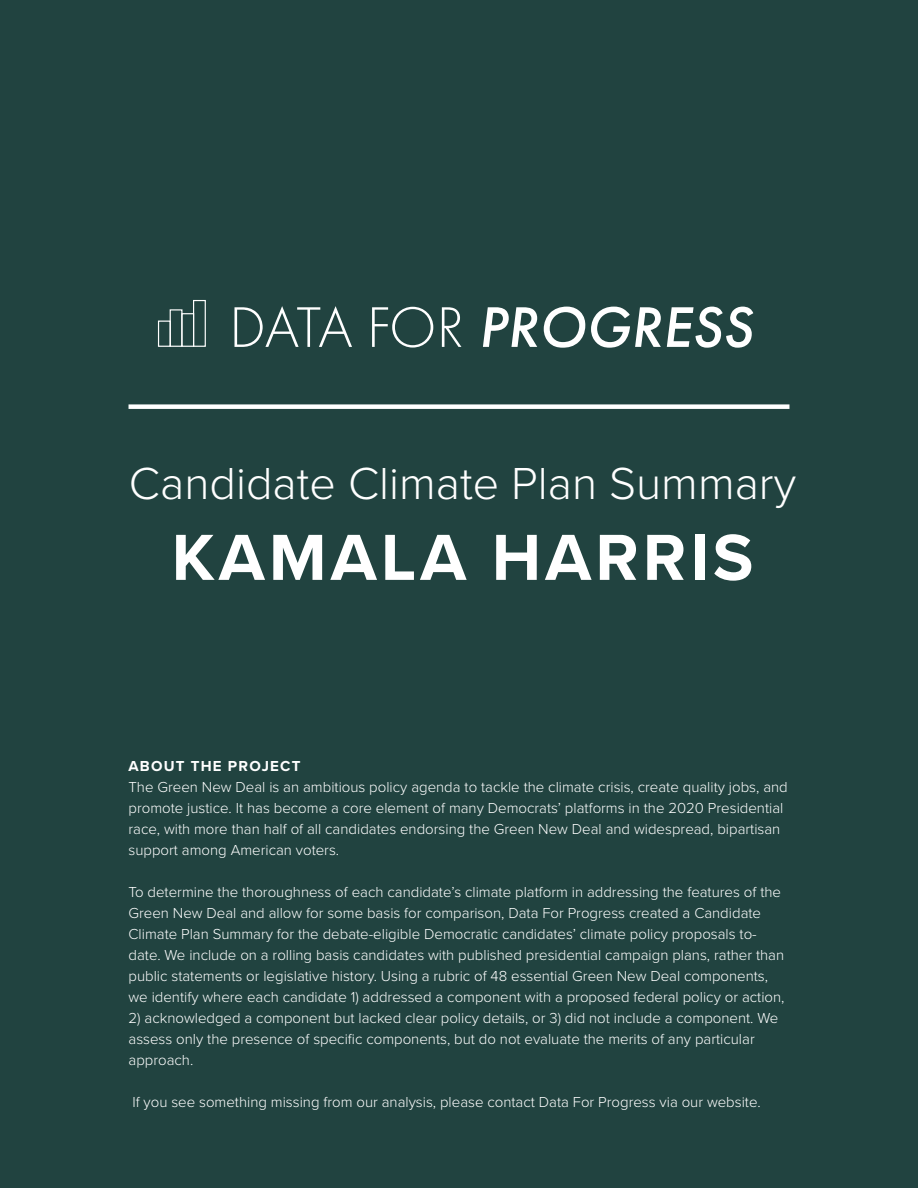
<style>
.page{position:relative;width:918px;height:1188px;background:#214340}
.page>*{position:absolute;margin:0;border:0;box-sizing:border-box;transform-origin:0 0}
.t1{font:700 67.5px "Proxima Nova";letter-spacing:.06em;color:#fff}
.t2{font:italic 500 59.4px "Futura PT";color:#fff}
.t3{font:300 46.5px "Proxima Nova";color:#fff}
.t4{font:300 15px/21px "Proxima Nova";color:#fff}
.t5{font:700 15px "Proxima Nova";letter-spacing:.08em;color:#fff}
.s1{font-weight:300;font-style:normal}
</style>
<div class="page">
<div style="left:158px;top:321px;width:13px;height:26px;border:1px solid #fff"></div>
<div style="left:170px;top:309px;width:13px;height:38px;border:1px solid #fff"></div>
<div style="left:181px;top:313px;width:13px;height:34px;border:1px solid #fff"></div>
<div style="left:193px;top:300px;width:13px;height:47px;border:1px solid #fff"></div>
<div style="left:129px;top:404px;width:660px;height:5px;background:#fff"></div>
<p class="t2" style="left:229px;top:290px;width:525px"><span class="s1">DATA FOR</span> PROGRESS</p>
<p class="t3" style="left:129px;top:456px;width:669px">Candidate Climate Plan Summary</p>
<p class="t1" style="left:172px;top:517px;width:583px">KAMALA HARRIS</p>
<p class="t5" style="left:129px;top:757px;width:173px">ABOUT THE PROJECT</p>
<p class="t4" style="left:129px;top:777px;width:661px">The Green New Deal is an ambitious policy agenda to tackle the climate crisis, create quality jobs, and promote justice. It has become a core element of many Democrats’ platforms in the 2020 Presidential race, with more than half of all candidates endorsing the Green New Deal and widespread, bipartisan support among American voters.</p>
<p class="t4" style="left:129px;top:882px;width:657px">To determine the thoroughness of each candidate’s climate platform in addressing the features of the Green New Deal and allow for some basis for comparison, Data For Progress created a Candidate Climate Plan Summary for the debate-eligible Democratic candidates’ climate policy proposals to&shy;date. We include on a rolling basis candidates with published presidential campaign plans, rather than public statements or legislative history. Using a rubric of 48 essential Green New Deal components, we identify where each candidate 1) addressed a component with a proposed federal policy or action,</p>
<p class="t4" style="left:129px;top:1008px;width:651px">2) acknowledged a component but lacked clear policy details, or 3) did not include a component. We assess only the presence of specific components, but do not evaluate the merits of any particular approach.</p>
<p class="t4" style="left:132px;top:1092px;width:630px">If you see something missing from our analysis, please contact Data For Progress via our website.</p>
</div>
